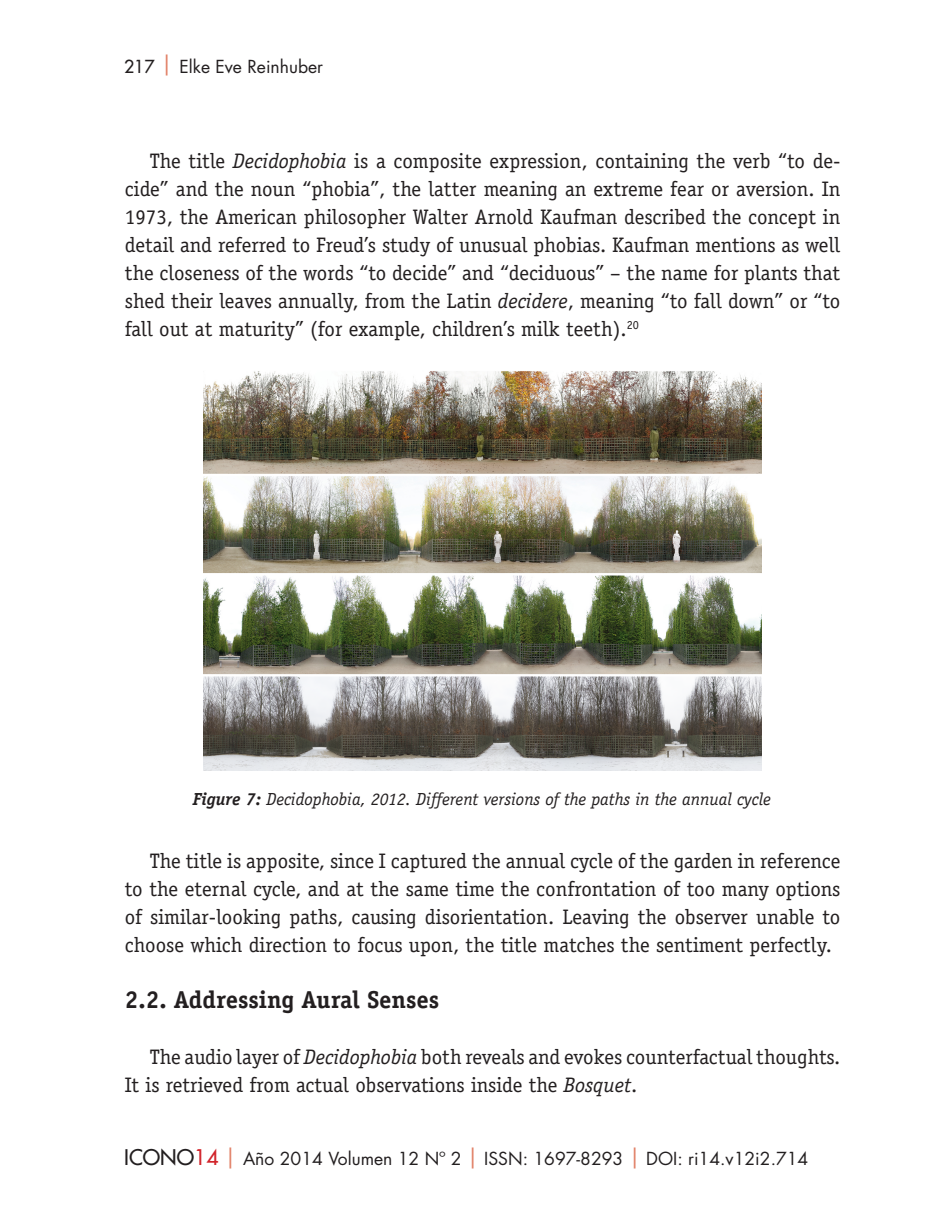
<style>
.page{position:relative;width:939px;height:1220px;background:#fff}
.page>*{position:absolute;margin:0;border:0;box-sizing:border-box;transform-origin:0 0}
.titulo_nivel_2{font:700 24.5px "Officina Serif Std";color:#231f20}
.texto_articulo{font:21px/28px "Officina Serif Std";color:#231f20;text-align:justify}
.t1{font:17.5px "Futura Std";color:#231f20}
.pie_foto_figura_tabl{font:italic 17.5px "Officina Serif Std";color:#231f20}
.s1{font-weight:500}
.s2{font-size:21px;color:#e18066}
.s3{font-style:italic}
.s4{font-weight:700}
.s5{font-weight:500;font-size:21px}
.s6{font-weight:500;font-size:21px;color:#d1232a}
</style>
<div class="page">
<img style="left:203px;top:371px;width:557px;height:400px">
<p class="t1" style="left:124px;top:56px;width:200px"><span class="s1">217</span> <span class="s2">|</span> Elke Eve Reinhuber</p>
<p class="texto_articulo" style="left:125px;top:147px;width:716px;text-indent:25px">The title <span class="s3">Decidophobia</span> is a composite expression, containing the verb “to de&shy;cide” and the noun “phobia”, the latter meaning an extreme fear or aversion. In 1973, the American philosopher Walter Arnold Kaufman described the concept in detail and referred to Freud’s study of unusual phobias. Kaufman mentions as well the closeness of the words “to decide” and “deciduous” – the name for plants that shed their leaves annually, from the Latin <span class="s3">decidere</span>, meaning “to fall down” or “to fall out at maturity” (for example, children’s milk teeth).<sup>20</sup></p>
<p class="pie_foto_figura_tabl" style="left:193px;top:788px;width:579px"><span class="s4">Figure 7:</span> Decidophobia, 2012. Different versions of the paths in the annual cycle</p>
<p class="texto_articulo" style="left:125px;top:847px;width:716px;text-indent:25px">The title is apposite, since I captured the annual cycle of the garden in reference to the eternal cycle, and at the same time the confrontation of too many options of similar-looking paths, causing disorientation. Leaving the observer unable to choose which direction to focus upon, the title matches the sentiment perfectly.</p>
<p class="titulo_nivel_2" style="left:125px;top:984px;width:316px">2.2. Addressing Aural Senses</p>
<p class="texto_articulo" style="left:125px;top:1043px;width:716px;text-indent:25px">The audio layer of <span class="s3">Decidophobia</span> both reveals and evokes counterfactual thoughts.<br>It is retrieved from actual observations inside the <span class="s3">Bosquet</span>.</p>
<p class="t1" style="left:124px;top:1148px;width:685px"><span class="s5">ICONO</span><span class="s6">14</span> <span class="s2">|</span> Año 2014 Volumen 12 Nº 2 <span class="s2">|</span> ISSN: 1697-8293 <span class="s2">|</span> DOI: ri14.v12i2.714</p>
</div>
